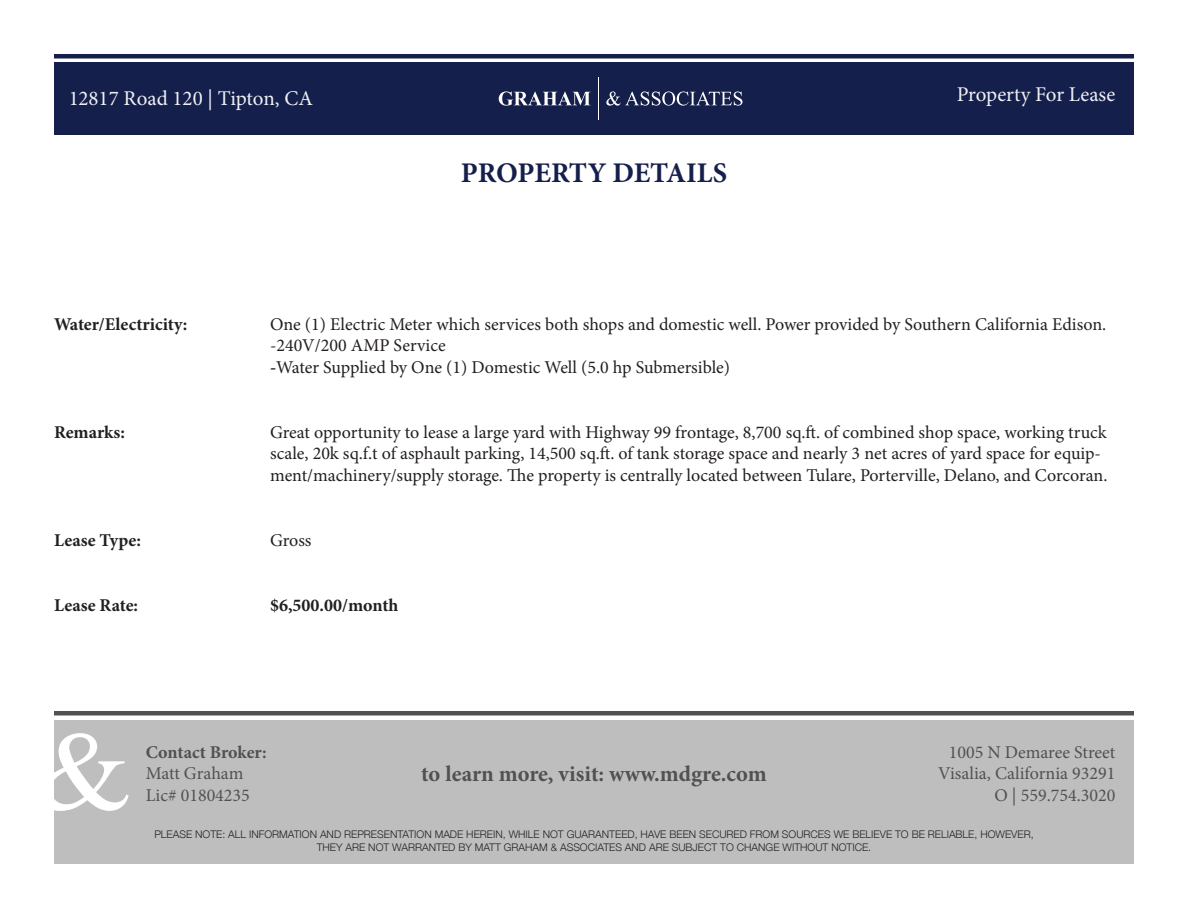
<style>
.page{position:relative;width:1188px;height:918px;background:#fff}
.page>*{position:absolute;margin:0;border:0;box-sizing:border-box;transform-origin:0 0}
.t1{font:700 28.5px "Minion Pro";letter-spacing:-.005em;color:#151f4c}
.t2{font:700 22.5px "Minion Pro";color:#505152}
.t3{font:21px "Minion Pro";color:#fff}
.t4{font:18px/21.6px "Minion Pro";color:#231f20}
.t5{font:18px "Minion Pro";color:#505152}
.t6{font:700 18px "Minion Pro";color:#231f20}
.t7{font:700 18px "Minion Pro";letter-spacing:-.005em;color:#505152}
.t8{font:300 10.5px/12.6px "Helvetica Neue";color:#231f20;text-align:center}
.s1{font-weight:700}
</style>
<div class="page">
<div style="left:54px;top:62px;width:1080px;height:73px;background:#151f4c"></div>
<hr style="left:54px;top:54px;width:1080px;height:4px;background:#151f4c">
<svg style="left:499px;top:91px;width:92px;height:15px"></svg>
<svg style="left:606px;top:91px;width:136px;height:15px"></svg>
<hr style="left:598px;top:77px;width:1px;height:43px;background:#fff">
<div style="left:54px;top:821px;width:1080px;height:43px;background:#bfbebe"></div>
<div style="left:54px;top:721px;width:1080px;height:107px;background:#bfbebe"></div>
<div style="left:54px;top:711px;width:1080px;height:5px;background:#505152"></div>
<svg style="left:54px;top:733px;width:75px;height:78px"></svg>
<p class="t3" style="left:68px;top:84px;width:246px">12817 Road 120 | Tipton, CA</p>
<p class="t3" style="left:957px;top:80px;width:160px">Property For Lease</p>
<p class="t1" style="left:461px;top:152px;width:268px">PROPERTY DETAILS</p>
<p class="t6" style="left:54px;top:311px;width:135px">Water/Electricity:</p>
<p class="t4" style="left:270px;top:313px;width:838px">One (1) Electric Meter which services both shops and domestic well. Power provided by Southern California Edison.</p>
<p class="t4" style="left:270px;top:335px;width:177px">-240V/200 AMP Service</p>
<p class="t4" style="left:270px;top:357px;width:462px"><span class="s1">-</span>Water Supplied by One (1) Domestic Well (5.0 hp Submersible)</p>
<p class="t6" style="left:54px;top:419px;width:72px">Remarks:</p>
<p class="t4" style="left:270px;top:421px;width:838px">Great opportunity to lease a large yard with Highway 99 frontage, 8,700 sq.ft. of combined shop space, working truck</p>
<p class="t4" style="left:270px;top:443px;width:839px">scale, 20k sq.f.t of asphault parking, 14,500 sq.ft. of tank storage space and nearly 3 net acres of yard space for equip&shy;ment/machinery/supply storage. The property is centrally located between Tulare, Porterville, Delano, and Corcoran.</p>
<p class="t6" style="left:54px;top:527px;width:88px">Lease Type:</p>
<p class="t4" style="left:270px;top:529px;width:43px">Gross</p>
<p class="t6" style="left:54px;top:592px;width:86px">Lease Rate:</p>
<p class="t6" style="left:270px;top:592px;width:130px">$6,500.00/month</p>
<p class="t7" style="left:146px;top:739px;width:123px">Contact Broker:</p>
<p class="t5" style="left:146px;top:762px;width:99px">Matt Graham</p>
<p class="t5" style="left:146px;top:783px;width:106px">Lic# 01804235</p>
<p class="t2" style="left:421px;top:758px;width:347px">to learn more, visit: www.mdgre.com</p>
<p class="t5" style="left:949px;top:740px;width:168px">1005 N Demaree Street</p>
<p class="t5" style="left:938px;top:762px;width:179px">Visalia, California 93291</p>
<p class="t5" style="left:994px;top:783px;width:122px">O | 559.754.3020</p>
<p class="t8" style="left:154px;top:827px;width:881px">PLEASE NOTE: ALL INFORMATION AND REPRESENTATION MADE HEREIN, WHILE NOT GUARANTEED, HAVE BEEN SECURED FROM SOURCES WE BELIEVE TO BE RELIABLE, HOWEVER,<br>THEY ARE NOT WARRANTED BY MATT GRAHAM &amp; ASSOCIATES AND ARE SUBJECT TO CHANGE WITHOUT NOTICE.</p>
</div>
